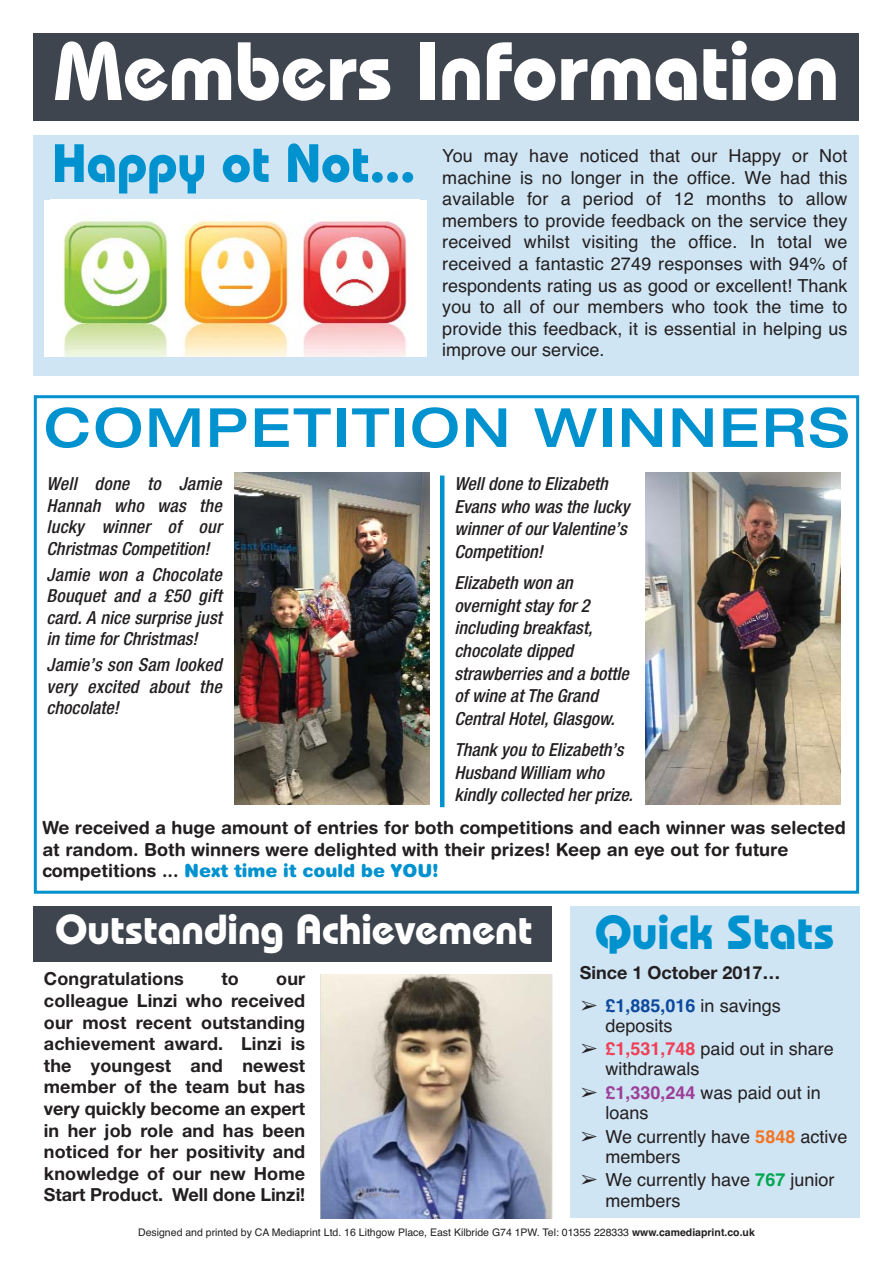
<style>
.page{position:relative;width:893px;height:1263px;background:#fff}
.page>*{position:absolute;margin:0;border:0;box-sizing:border-box;transform-origin:0 0}
.t1{font:700 82.5px "Bauhaus IT Cby BT";color:#fff}
.t2{font:500 expanded 54px "Helvetica Neue";letter-spacing:.05em;color:#0092cf}
.t3{font:700 54px "Bauhaus IT Cby BT";color:#0092cf}
.t4{font:700 48px "Bauhaus IT Cby BT";color:#0092cf}
.t5{font:700 42px "Bauhaus IT Cby BT";color:#fff}
.t6{font:18px/21.6px "Helvetica";color:#231f20}
.t7{font:italic 500 condensed 18px/22.6px "Helvetica Neue";color:#231f20}
.t8{font:700 18px/21.6px "Helvetica Neue";letter-spacing:.01em;color:#231f20;text-align:justify}
.t9{font:700 18px/21.6px "Helvetica Rounded";color:#231f20}
.t10{font:10.5px "Helvetica";color:#231f20}
.s1{font-weight:900;color:#0092cf}
.s2{font-family:"MS Gothic"}
.s3{font-weight:700;color:#0c499c}
.s4{font-weight:700;color:#ef3f56}
.s5{font-weight:700;color:#9c3e97}
.s6{font-weight:700;color:#f47421}
.s7{font-weight:700;color:#00a650}
.s8{font-weight:700}
</style>
<div class="page">
<div style="left:570px;top:906px;width:289px;height:312px;background:#d0e5f4"></div>
<div style="left:34px;top:135px;width:825px;height:241px;background:#d0e5f4"></div>
<div style="left:44px;top:200px;width:382px;height:156px;background:#fff"></div>
<img style="left:63px;top:219px;width:348px;height:137px">
<div style="left:34px;top:33px;width:825px;height:88px;background:#3f454f"></div>
<div style="left:34px;top:395px;width:825px;height:499px;border:3px solid #0092cf"></div>
<hr style="left:440px;top:476px;width:4px;height:331px;background:#0092cf">
<img style="left:235px;top:472px;width:194px;height:332px">
<img style="left:646px;top:472px;width:194px;height:332px">
<img style="left:320px;top:974px;width:232px;height:244px">
<div style="left:34px;top:906px;width:518px;height:56px;background:#3f454f"></div>
<h1 class="t1" style="left:54px;top:40px;width:786px">Members Information</h1>
<h2 class="t3" style="left:52px;top:143px;width:365px">Happy ot Not...</h2>
<p class="t6" style="left:442px;top:147px;width:407px;text-align:justify">You may have noticed that our Happy or Not machine is no longer in the office. We had this available for a period of 12 months to allow members to provide feedback on the service they received whilst visiting the office. In total we received a fantastic 2749 responses with 94% of respondents rating us as good or excellent! Thank you to all of our members who took the time to provide this feedback, it is essential in helping us improve our service.</p>
<h2 class="t2" style="left:44px;top:408px;width:806px">COMPETITION WINNERS</h2>
<p class="t7" style="left:47px;top:474px;width:180px;line-height:21.6px;text-align:justify">Well done to Jamie Hannah who was the lucky winner of our Christmas Competition!</p>
<p class="t7" style="left:47px;top:565px;width:180px;line-height:21.6px">Jamie won a Chocolate<br>Bouquet and a £50 gift card.A nice surprise just in time forChristmas!</p>
<p class="t7" style="left:47px;top:656px;width:180px;line-height:21.6px;text-align:justify">Jamie’s son Sam looked very excited about the chocolate!</p>
<p class="t7" style="left:454px;top:474px;width:177px">Welldone to Elizabeth<br>Evans who was the lucky winnerof ourValentine’s<br>Competition!</p>
<p class="t7" style="left:454px;top:573px;width:179px">Elizabeth won an overnight stay for2 including breakfast, chocolate dipped strawberries and a bottle of wine at The Grand<br>CentralHotel,Glasgow.</p>
<p class="t7" style="left:454px;top:740px;width:183px">Thank you to Elizabeth’s<br>Husband William who kindly collected herprize.</p>
<p class="t9" style="left:42px;top:818px;width:805px">We received a huge amount of entries for both competitions and each winner was selected at random. Both winners were delighted with their prizes! Keep an eye out for future competitions ... <span class="s1">Next time it could be YOU!</span></p>
<h3 class="t5" style="left:55px;top:914px;width:479px">Outstanding Achievement</h3>
<p class="t8" style="left:44px;top:970px;width:142px">Congratulations</p>
<p class="t8" style="left:221px;top:970px;width:19px">to</p>
<p class="t8" style="left:44px;top:970px;width:263px;text-indent:232px">our colleague Linzi who received our most recent outstanding achievement award. Linzi is the youngest and newest member of the team but has very quickly become an expert in her job role and has been noticed for her positivity and knowledge of our new Home Start Product. Well done Linzi!</p>
<h3 class="t4" style="left:594px;top:914px;width:241px">Quick Stats</h3>
<p class="t8" style="left:580px;top:963px;width:202px">Since 1 October 2017…</p>
<p class="t6" style="left:605px;top:997px;width:177px;line-height:20.1px;text-indent:-26px"><span class="s2">➢</span> <span class="s3">£1,885,016</span> in savings deposits</p>
<p class="t6" style="left:605px;top:1041px;width:230px;line-height:20.1px;text-indent:-26px"><span class="s2">➢</span> <span class="s4">£1,531,748</span> paid out in share withdrawals</p>
<p class="t6" style="left:605px;top:1084px;width:217px;line-height:20.1px;text-indent:-26px"><span class="s2">➢</span> <span class="s5">£1,330,244</span> was paid out in loans</p>
<p class="t6" style="left:605px;top:1128px;width:243px;line-height:20.1px;text-indent:-26px"><span class="s2">➢</span> We currently have <span class="s6">5848</span> active members</p>
<p class="t6" style="left:605px;top:1172px;width:230px;line-height:20.1px;text-indent:-26px"><span class="s2">➢</span> We currently have <span class="s7">767</span> junior members</p>
<p class="t10" style="left:138px;top:1228px;width:618px">Designed and printed by CA Mediaprint Ltd. 16 Lithgow Place, East Kilbride G74 1PW. Tel: 01355 228333 <span class="s8">www.camediaprint.co.uk</span></p>
</div>
